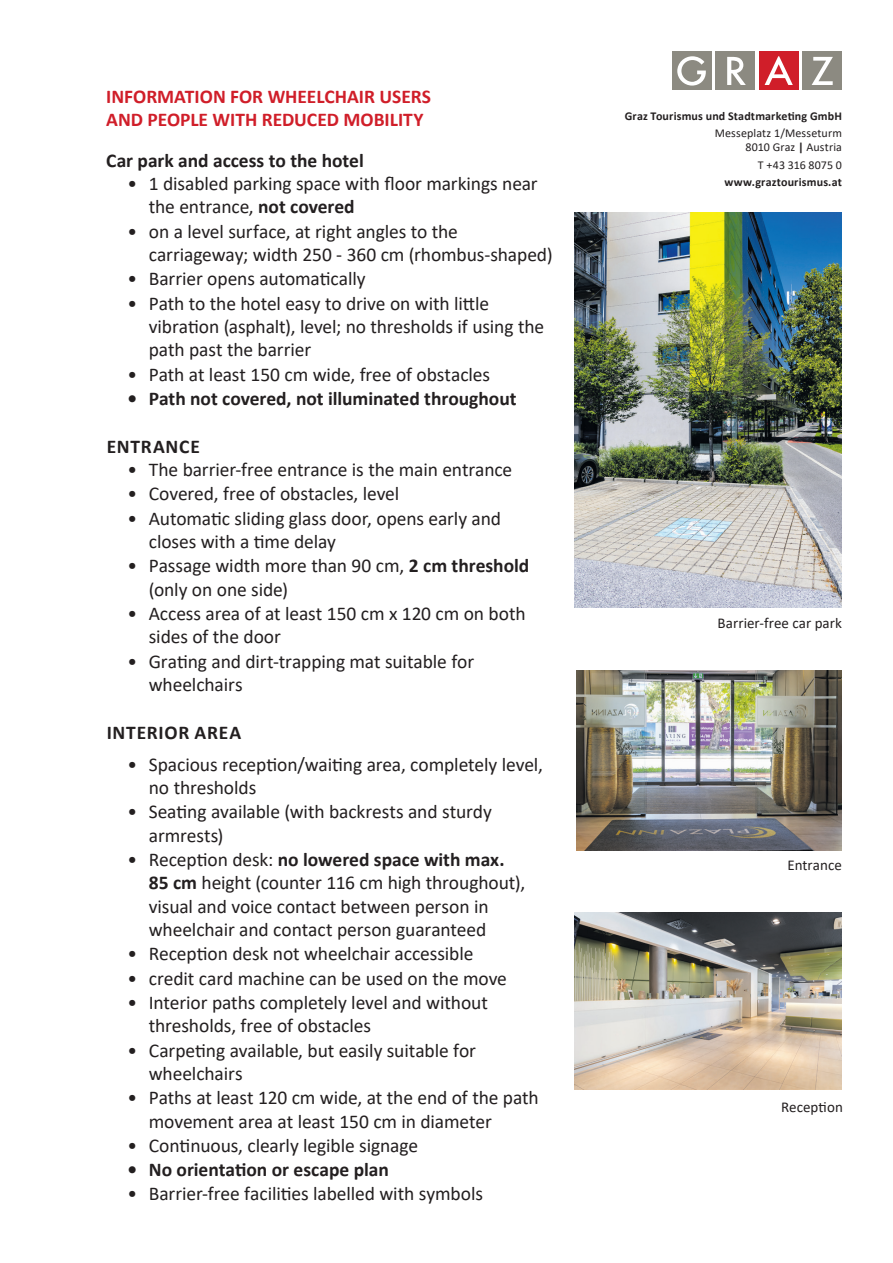
<style>
.page{position:relative;width:893px;height:1263px;background:#fff}
.page>*{position:absolute;margin:0;border:0;box-sizing:border-box;transform-origin:0 0}
.t1{font:19.5px/23.4px "Calibri";letter-spacing:-.005em;color:#231f20}
.t2{font:700 19.5px "Calibri";color:#231f20}
.t3{font:700 19.5px/23.4px "Calibri";color:#d01e29}
.t4{font:700 19.5px "Calibri";letter-spacing:.04em;color:#231f20}
.t5{font:15px "Calibri";letter-spacing:.005em;color:#231f20}
.t6{font:700 12px "Calibri";letter-spacing:.015em;color:#231f20}
.t7{font:12px/13.5px "Calibri";letter-spacing:.01em;color:#231f20;text-align:right}
.s1{font-weight:700}
</style>
<div class="page">
<div style="left:672px;top:51px;width:39px;height:39px;background:#8c8a81"></div>
<svg style="left:677px;top:56px;width:29px;height:30px"></svg>
<div style="left:715px;top:51px;width:40px;height:39px;background:#8c8a81"></div>
<svg style="left:727px;top:57px;width:19px;height:28px"></svg>
<div style="left:803px;top:51px;width:39px;height:39px;background:#8c8a81"></div>
<svg style="left:812px;top:57px;width:21px;height:28px"></svg>
<div style="left:759px;top:51px;width:39px;height:39px;background:#d01e29"></div>
<svg style="left:765px;top:56px;width:28px;height:29px"></svg>
<img style="left:576px;top:671px;width:266px;height:179px">
<img style="left:575px;top:213px;width:266px;height:394px">
<img style="left:575px;top:912px;width:267px;height:178px">
<p class="t3" style="left:106px;top:84px;width:326px">INFORMATION FOR WHEELCHAIR USERS<br>AND PEOPLE WITH REDUCED MOBILITY</p>
<p class="t2" style="left:106px;top:146px;width:259px">Car park and access to the hotel</p>
<p class="t1" style="left:149px;top:171px;width:390px;text-indent:-21px">• 1 disabled parking space with floor markings near the entrance, <span class="s1">not covered</span></p>
<p class="t1" style="left:149px;top:219px;width:405px;text-indent:-21px">• on a level surface, at right angles to the carriageway; width 250 - 360 cm (rhombus-shaped)</p>
<p class="t1" style="left:128px;top:267px;width:240px">• Barrier opens automatically</p>
<p class="t1" style="left:149px;top:291px;width:397px;text-indent:-21px">• Path to the hotel easy to drive on with little vibration (asphalt), level; no thresholds if using the path past the barrier</p>
<p class="t1" style="left:128px;top:362px;width:364px">• Path at least 150 cm wide, free of obstacles</p>
<p class="t2" style="left:128px;top:385px;width:390px">• Path not covered, not illuminated throughout</p>
<p class="t4" style="left:107px;top:432px;width:95px">ENTRANCE</p>
<p class="t1" style="left:128px;top:457px;width:386px">• The barrier-free entrance is the main entrance</p>
<p class="t1" style="left:128px;top:482px;width:273px">• Covered, free of obstacles, level</p>
<p class="t1" style="left:149px;top:506px;width:354px;text-indent:-21px">• Automatic sliding glass door, opens early and closes with a time delay</p>
<p class="t1" style="left:149px;top:554px;width:382px;text-indent:-21px">• Passage width more than 90 cm, <span class="s1">2 cm threshold </span>(only on one side)</p>
<p class="t1" style="left:149px;top:601px;width:378px;text-indent:-21px">• Access area of at least 150 cm x 120 cm on both sides of the door</p>
<p class="t1" style="left:149px;top:649px;width:327px;text-indent:-21px">• Grating and dirt-trapping mat suitable for wheelchairs</p>
<p class="t4" style="left:107px;top:718px;width:136px">INTERIOR AREA</p>
<p class="t1" style="left:149px;top:752px;width:396px;text-indent:-21px">• Spacious reception/waiting area, completely level, no thresholds</p>
<p class="t1" style="left:149px;top:799px;width:345px;text-indent:-21px">• Seating available (with backrests and sturdy armrests)</p>
<p class="t1" style="left:149px;top:847px;width:378px;text-indent:-21px">• Reception desk: <span class="s1">no lowered space with max.<br>85 cm</span> height (counter 116 cm high throughout), visual and voice contact between person in wheelchair and contact person guaranteed</p>
<p class="t1" style="left:128px;top:942px;width:347px">• Reception desk not wheelchair accessible</p>
<p class="t1" style="left:128px;top:966px;width:381px">• credit card machine can be used on the move</p>
<p class="t1" style="left:149px;top:990px;width:341px;text-indent:-21px">• Interior paths completely level and without thresholds, free of obstacles</p>
<p class="t1" style="left:149px;top:1038px;width:329px;text-indent:-21px">• Carpeting available, but easily suitable for wheelchairs</p>
<p class="t1" style="left:149px;top:1085px;width:391px;text-indent:-21px">• Paths at least 120 cm wide, at the end of the path movement area at least 150 cm in diameter</p>
<p class="t1" style="left:128px;top:1133px;width:292px">• Continuous, clearly legible signage</p>
<p class="t2" style="left:128px;top:1156px;width:263px">• No orientation or escape plan</p>
<p class="t1" style="left:128px;top:1182px;width:357px">• Barrier-free facilities labelled with symbols</p>
<p class="t6" style="left:625px;top:107px;width:219px">Graz Tourismus und Stadtmarketing GmbH</p>
<p class="t7" style="left:715px;top:126px;width:129px">Messeplatz 1/Messeturm<br>8010 Graz <span class="s1">|</span> Austria</p>
<p class="t7" style="left:758px;top:158px;width:85px">T +43 316 8075 0</p>
<p class="t6" style="left:725px;top:174px;width:119px">www.graztourismus.at</p>
<p class="t5" style="left:718px;top:612px;width:126px">Barrier-free car park</p>
<p class="t5" style="left:787px;top:855px;width:56px">Entrance</p>
<p class="t5" style="left:781px;top:1096px;width:63px">Reception</p>
</div>
